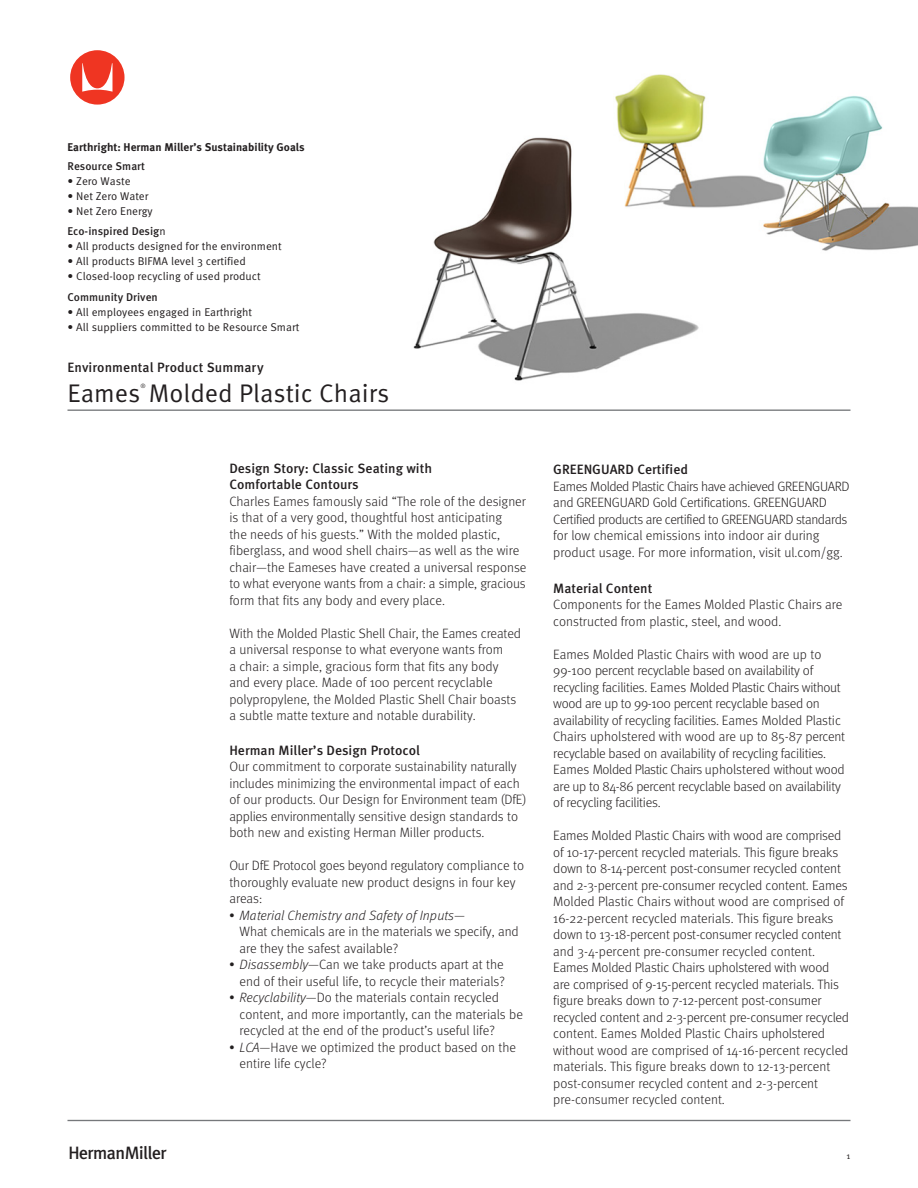
<style>
.page{position:relative;width:918px;height:1188px;background:#fff}
.page>*{position:absolute;margin:0;border:0;box-sizing:border-box;transform-origin:0 0}
.t1{font:72px "Herman Miller Logo";color:#ef3522}
.t2{font:31.5px "Herman Miller Logo Micro";color:#231f20}
.t3{font:25.5px "Meta OT Norm";color:#231f20}
.Body{font:300 13.5px/16.5px "Meta OT";color:#231f20}
.Body-2{font:300 13.5px/16.5px "Meta OT";letter-spacing:-.02em;color:#231f20}
.Bullets{font:300 13.5px/16.5px "Meta OT";color:#231f20}
.t4{font:500 13.5px/16.5px "Meta OT";color:#231f20}
.HolisticProcessState{font:11.25px "Meta OT Norm";color:#231f20}
.HolisticProcessState-2{font:500 11.25px "Meta OT";color:#231f20}
.t5{font:700 11.25px "Meta OT";color:#231f20}
.t6{font:9px "Meta OT Norm";color:#231f20}
.t7{font:6px "Meta OT Norm";color:#231f20}
.s1{font-family:"Meta OT Norm";font-weight:400}
.s2{font-style:italic}
</style>
<div class="page">
<hr style="left:68px;top:1120px;width:782px;height:1px;background:#76787b">
<hr style="left:68px;top:410px;width:782px;height:1px;background:#76787b">
<img style="left:413px;top:74px;width:505px;height:307px">
<p class="t1" style="left:68px;top:50px;width:61px">Y</p>
<p class="t5" style="left:68px;top:140px;width:239px">Earthright: Herman Miller’s Sustainability Goals</p>
<p class="HolisticProcessState-2" style="left:68px;top:159px;width:79px">Resource Smart</p>
<p class="HolisticProcessState" style="left:68px;top:174px;width:65px">• Zero Waste</p>
<p class="HolisticProcessState" style="left:68px;top:189px;width:82px">• Net Zero Water</p>
<p class="HolisticProcessState" style="left:68px;top:204px;width:87px">• Net Zero Energy</p>
<p class="HolisticProcessState-2" style="left:68px;top:224px;width:100px">Eco-inspired Desig<span class="s1">n</span></p>
<p class="HolisticProcessState" style="left:68px;top:239px;width:216px">• All products designed for the environment</p>
<p class="HolisticProcessState" style="left:68px;top:254px;width:180px">• All products BIFMA level 3 certified</p>
<p class="HolisticProcessState" style="left:68px;top:269px;width:195px">• Closed-loop recycling of used product</p>
<p class="HolisticProcessState-2" style="left:68px;top:290px;width:92px">Community Driven</p>
<p class="HolisticProcessState" style="left:68px;top:305px;width:186px">• All employees engaged in Earthright</p>
<p class="HolisticProcessState" style="left:68px;top:320px;width:233px">• All suppliers committed to be Resource Smart</p>
<p class="t4" style="left:68px;top:359px;width:198px">Environmental Product Summary</p>
<p class="t3" style="left:68px;top:377px;width:323px">Eames Molded Plastic Chairs</p>
<p class="t7" style="left:141px;top:383px;width:7px">®</p>
<p class="t4" style="left:229px;top:460px;width:204px">Design Story: Classic Seating with<br>Comfortable Contours</p>
<p class="Body" style="left:229px;top:493px;width:299px">Charles Eames famously said “The role of the designer is that of a very good, thoughtful host anticipating<br>the needs of his guests.” With the molded plastic, fiberglass, and wood shell chairs—as well as the wire chair—the Eameses have created a universal response to what everyone wants from a chair: a simple, gracious form that fits any body and every place.</p>
<p class="Body" style="left:229px;top:625px;width:293px">With the Molded Plastic Shell Chair, the Eames created a universal response to what everyone wants from<br>a chair: a simple, gracious form that fits any body and every place. Made of 100 percent recyclable polypropylene, the Molded Plastic Shell Chair boasts a subtle matte texture and notable durability.</p>
<p class="t4" style="left:229px;top:742px;width:192px">Herman Miller’s Design Protocol</p>
<p class="Body" style="left:229px;top:759px;width:299px">Our commitment to corporate sustainability naturally includes minimizing the environmental impact of each of our products. Our Design for Environment team (DfE) applies environmentally sensitive design standards to both new and existing Herman Miller products.</p>
<p class="Body" style="left:229px;top:858px;width:296px">Our DfE Protocol goes beyond regulatory compliance to thoroughly evaluate new product designs in four key areas:</p>
<p class="Bullets" style="left:240px;top:907px;width:281px;text-indent:-10px">• <span class="s2">Material Chemistry and Safety of Inputs</span>—<br>What chemicals are in the materials we specify, and are they the safest available?</p>
<p class="Bullets" style="left:229px;top:957px;width:277px;text-align:right">• <span class="s2">Disassembly</span>—Can we take products apart at the end of their useful life, to recycle their materials?</p>
<p class="Bullets" style="left:240px;top:990px;width:285px;text-indent:-10px">• <span class="s2">Recyclability</span>—Do the materials contain recycled content, and more importantly, can the materials be recycled at the end of the product’s useful life?</p>
<p class="Bullets" style="left:240px;top:1039px;width:278px;text-indent:-10px">• <span class="s2">LCA</span>—Have we optimized the product based on the entire life cycle?</p>
<p class="t4" style="left:553px;top:461px;width:136px">GREENGUARD Certified</p>
<p class="Body-2" style="left:553px;top:478px;width:298px">Eames Molded Plastic Chairs have achieved GREENGUARD and GREENGUARD Gold Certifications. GREENGUARD Certified products are certified to GREENGUARD standards for low chemical emissions into indoor air during product usage. For more information, visit ul.com/gg.</p>
<p class="t4" style="left:553px;top:580px;width:101px">Material Content</p>
<p class="Body" style="left:553px;top:596px;width:291px">Components for the Eames Molded Plastic Chairs are constructed from plastic, steel, and wood.</p>
<p class="Body-2" style="left:553px;top:646px;width:293px">Eames Molded Plastic Chairs with wood are up to 99-100 percent recyclable based on availability of recycling facilities. Eames Molded Plastic Chairs without wood are up to 99-100 percent recyclable based on availability of recycling facilities. Eames Molded Plastic Chairs upholstered with wood are up to 85-87 percent recyclable based on availability of recycling facilities.<br>Eames Molded Plastic Chairs upholstered without wood are up to 84-86 percent recyclable based on availability of recycling facilities.</p>
<p class="Body" style="left:553px;top:827px;width:297px">Eames Molded Plastic Chairs with wood are comprised of 10-17-percent recycled materials. This figure breaks down to 8-14-percent post-consumer recycled content and 2-3-percent pre-consumer recycled content. Eames Molded Plastic Chairs without wood are comprised of 16-22-percent recycled materials. This figure breaks down to 13-18-percent post-consumer recycled content and 3-4-percent pre-consumer recycled content.<br>Eames Molded Plastic Chairs upholstered with wood are comprised of 9-15-percent recycled materials. This figure breaks down to 7-12-percent post-consumer recycled content and 2-3-percent pre-consumer recycled content. Eames Molded Plastic Chairs upholstered without wood are comprised of 14-16-percent recycled materials. This figure breaks down to 12-13-percent post-consumer recycled content and 2-3-percent pre-consumer recycled content.</p>
<p class="t2" style="left:68px;top:1136px;width:102px">z</p>
<p class="t6" style="left:847px;top:1151px;width:5px">1</p>
</div>
